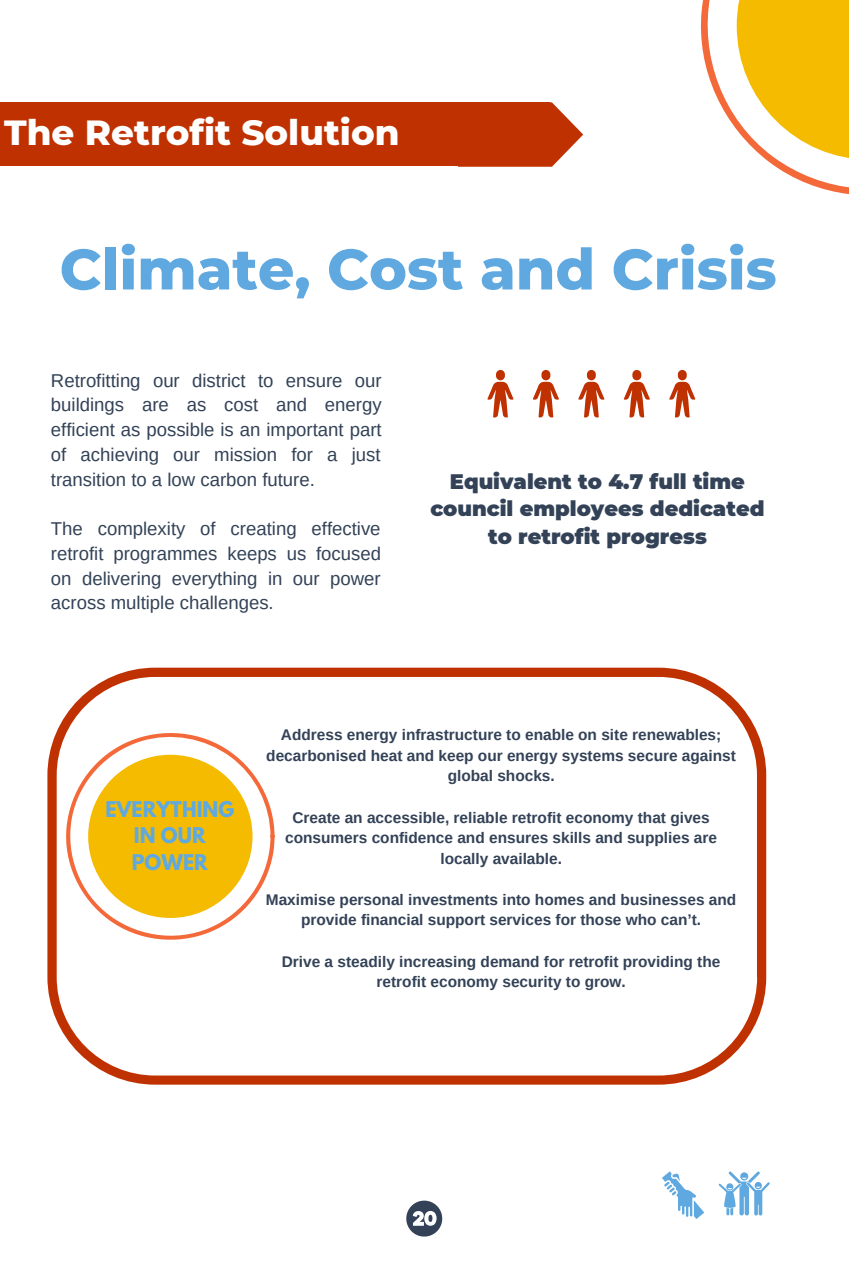
<style>
.page{position:relative;width:849px;height:1276px;background:#fff}
.page>*{position:absolute;margin:0;border:0;box-sizing:border-box;transform-origin:0 0}
.t1{font:800 57px "Montserrat";color:#5fa9e0}
.t2{font:800 35.7px "Montserrat";color:#fff}
.t3{font:900 21px/27.9px "Montserrat";color:#334257;text-align:center}
.t4{font:700 19.2px/26.7px "League Spartan";color:#5fa9e0;text-align:center}
.t5{font:18.6px/24.9px "Arimo";color:#334257;text-align:justify}
.t6{font:700 15.3px/20.7px "Arimo";color:#334257;text-align:center}
</style>
<div class="page">
<svg style="left:700px;top:0;width:149px;height:194px"></svg>
<svg style="left:47px;top:668px;width:719px;height:416px"></svg>
<svg style="left:66px;top:733px;width:209px;height:207px"></svg>
<svg style="left:487px;top:370px;width:208px;height:47px"></svg>
<svg style="left:662px;top:1171px;width:42px;height:48px"></svg>
<svg style="left:719px;top:1171px;width:51px;height:44px"></svg>
<svg style="left:406px;top:1200px;width:36px;height:36px"></svg>
<svg style="left:458px;top:102px;width:125px;height:65px"></svg>
<div style="left:0;top:102px;width:549px;height:64px;background:#bf3100"></div>
<h2 class="t2" style="left:4px;top:110px;width:397px">The Retrofit Solution</h2>
<h1 class="t1" style="left:60px;top:234px;width:718px">Climate, Cost and Crisis</h1>
<p class="t5" style="left:51px;top:368px;width:332px">Retrofitting our district to ensure our buildings are as cost and energy efficient as possible is an important part of achieving our mission for a just transition to a low carbon future.</p>
<p class="t5" style="left:51px;top:516px;width:332px">The complexity of creating effective retrofit programmes keeps us focused on delivering everything in our power across multiple challenges.</p>
<h3 class="t3" style="left:430px;top:467px;width:336px">Equivalent to 4.7 full time council employees dedicated to retrofit progress</h3>
<p class="t4" style="left:105px;top:798px;width:131px">EVERYTHING<br>IN OUR<br>POWER</p>
<p class="t6" style="left:266px;top:724px;width:471px">Address energy infrastructure to enable on site renewables; decarbonised heat and keep our energy systems secure against global shocks.</p>
<p class="t6" style="left:285px;top:807px;width:433px">Create an accessible, reliable retrofit economy that gives consumers confidence and ensures skills and supplies are locally available.</p>
<p class="t6" style="left:266px;top:889px;width:472px">Maximise personal investments into homes and businesses and provide financial support services for those who can’t.</p>
<p class="t6" style="left:282px;top:951px;width:440px">Drive a steadily increasing demand for retrofit providing the retrofit economy security to grow.</p>
</div>
